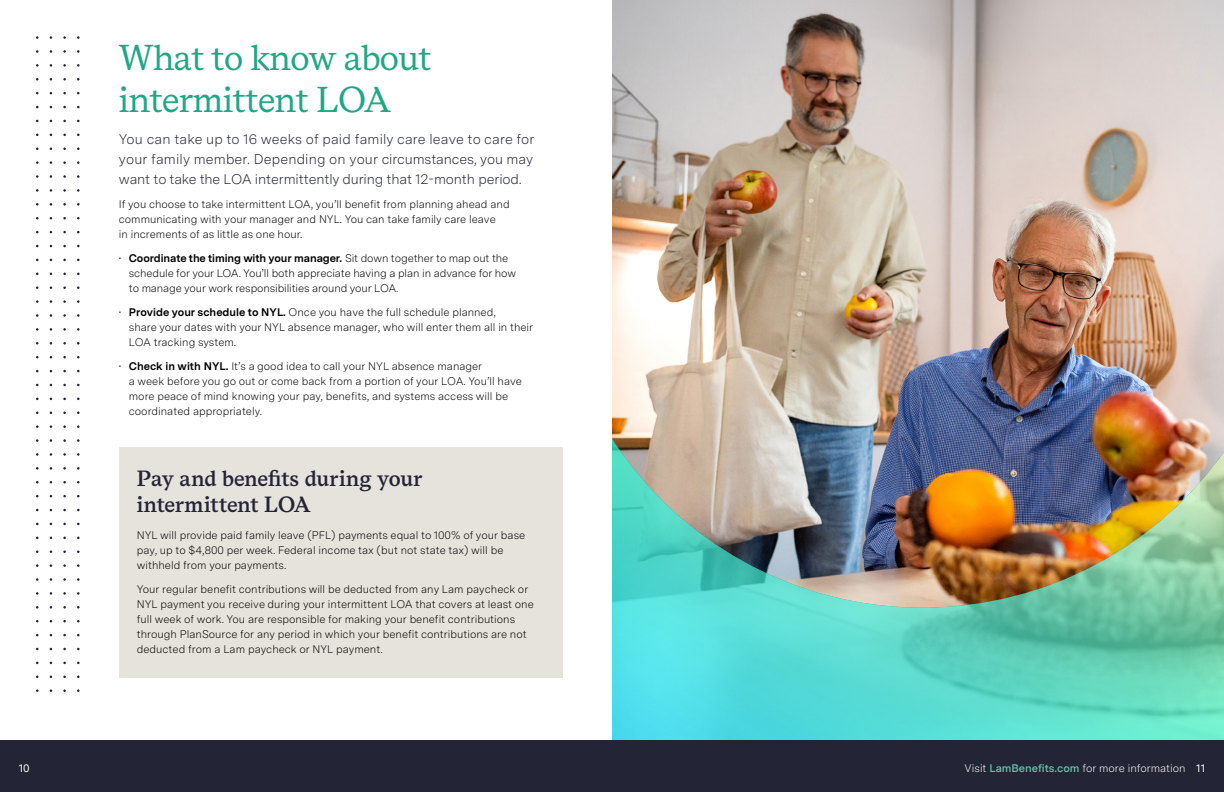
<style>
.page{position:relative;width:1224px;height:792px;background:#fff}
.page>*{position:absolute;margin:0;border:0;box-sizing:border-box;transform-origin:0 0}
.t1{font:36px/42px "Messina Serif";letter-spacing:-.02em;color:#20a785}
.t2{font:600 22px/26px "Messina Serif";letter-spacing:-.015em;color:#242437}
.t3{font:300 14px/20px "Messina Sans";letter-spacing:-.01em;color:#242437;text-align:justify}
.t4{font:300 11px/15px "Messina Sans";color:#000}
.t5{font:300 11px "Messina Sans";color:#fff}
.t6{font:11px "Messina Sans";color:#fff}
.s1{font-weight:700}
.s2{font-weight:600;color:#67c5ad}
.s3{font-weight:400}
</style>
<div class="page">
<img style="left:612px;top:0;width:612px;height:439px">
<img style="left:612px;top:439px;width:612px;height:301px">
<div style="left:0;top:740px;width:1224px;height:52px;background:#242437"></div>
<div style="left:119px;top:447px;width:443px;height:231px;background:#e6e3dc"></div>
<h1 class="t1" style="left:119px;top:36px;width:314px">What to know about intermittent LOA</h1>
<p class="t3" style="left:119px;top:129px;width:417px">You can take up to 16 weeks of paid family care leave to care for your family member. Depending on your circumstances, you may want to take the LOA intermittently during that 12-month period.</p>
<p class="t4" style="left:119px;top:197px;width:392px">If you choose to take intermittent LOA, you’ll benefit from planning ahead and communicating with your manager and NYL. You can take family care leave<br>in increments of as little as one hour.</p>
<p class="t4" style="left:129px;top:251px;width:389px;text-indent:-10px">• <span class="s1">Coordinate the timing with your manager.</span> Sit down together to map out the schedule for your LOA. You’ll both appreciate having a plan in advance for how to manage your work responsibilities around your LOA.</p>
<p class="t4" style="left:129px;top:305px;width:406px;text-indent:-10px">• <span class="s1">Provide your schedule to NYL.</span> Once you have the full schedule planned,<br>share your dates with your NYL absence manager, who will enter them all in their<br>LOA tracking system.</p>
<p class="t4" style="left:129px;top:359px;width:395px;text-indent:-10px">• <span class="s1">Check in with NYL.</span> It’s a good idea to call your NYL absence manager<br>a week before you go out or come back from a portion of your LOA. You’ll have more peace of mind knowing your pay, benefits, and systems access will be coordinated appropriately.</p>
<h2 class="t2" style="left:137px;top:465px;width:287px">Pay and benefits during your intermittent LOA</h2>
<p class="t4" style="left:137px;top:528px;width:390px">NYL will provide paid family leave (PFL) payments equal to 100% of your base pay, up to $4,800 per week. Federal income tax (but not state tax) will be withheld from your payments.</p>
<p class="t4" style="left:137px;top:582px;width:398px">Your regular benefit contributions will be deducted from any Lam paycheck or NYL payment you receive during your intermittent LOA that covers at least one full week of work. You are responsible for making your benefit contributions through PlanSource for any period in which your benefit contributions are not deducted from a Lam paycheck or NYL payment.</p>
<p class="t6" style="left:19px;top:761px;width:12px">10</p>
<p class="t5" style="left:965px;top:761px;width:242px">Visit <span class="s2">LamBenefits.com</span> for more information <span class="s3">11</span></p>
</div>
